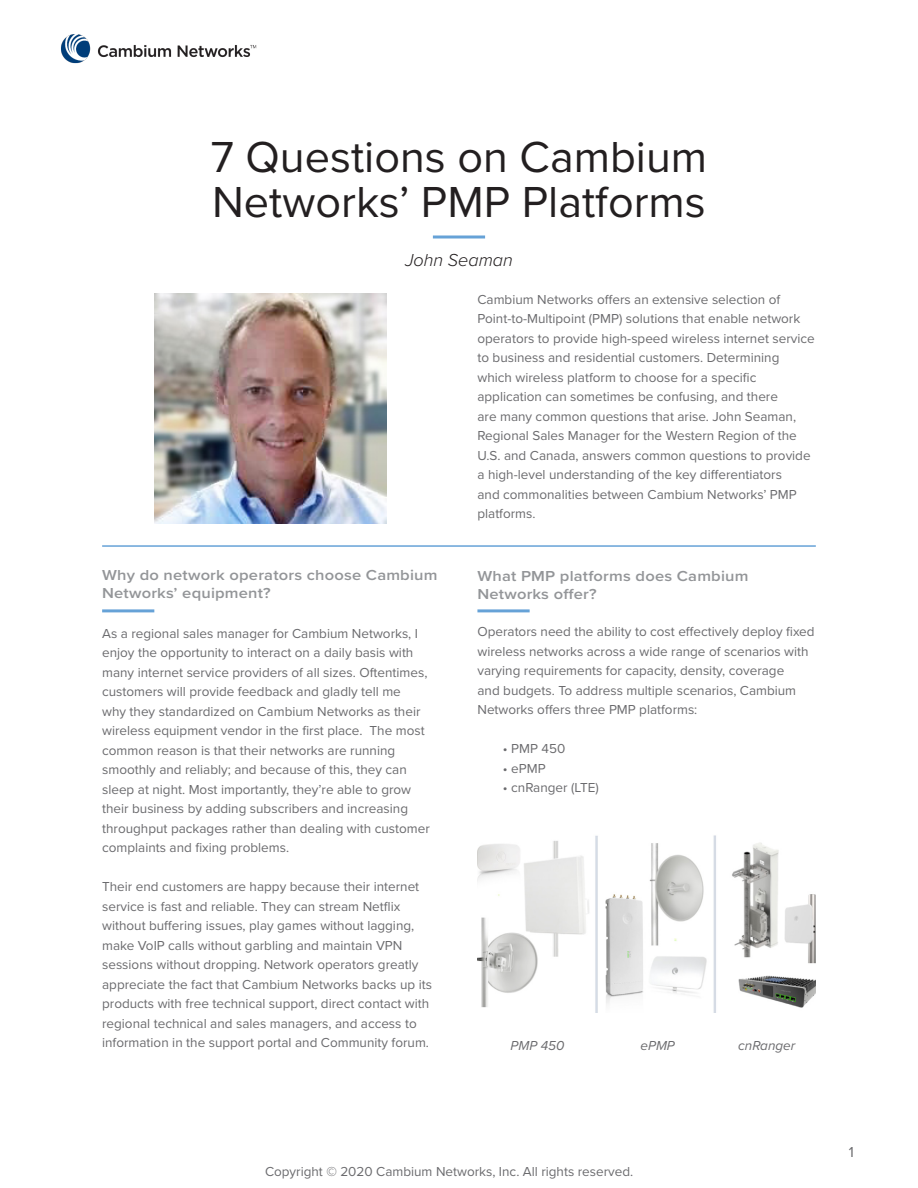
<style>
.page{position:relative;width:918px;height:1188px;background:#fff}
.page>*{position:absolute;margin:0;border:0;box-sizing:border-box;transform-origin:0 0}
.t1{font:45px/45px "Proxima Nova";color:#231f20}
.t2{font:italic 300 18px "Proxima Nova";color:#231f20}
.t3{font:600 15px/18px "Proxima Nova";letter-spacing:.01em;color:#939598;scale:1.1 1}
.t4{font:15px "Proxima Nova";color:#6b6b6e}
.t5{font:13.5px/19.5px "Proxima Nova";color:#6b6b6e}
.t6{font:italic 13.5px "Proxima Nova";color:#6b6b6e}
</style>
<div class="page">
<img style="left:61px;top:34px;width:196px;height:30px">
<hr style="left:433px;top:236px;width:52px;height:2px;background:#66a2d7">
<img style="left:154px;top:293px;width:233px;height:230px">
<hr style="left:102px;top:545px;width:714px;height:2px;background:#66a2d7">
<hr style="left:102px;top:609px;width:52px;height:3px;background:#66a2d7">
<hr style="left:477px;top:609px;width:53px;height:3px;background:#66a2d7">
<img style="left:477px;top:835px;width:339px;height:177px">
<h1 class="t1" style="left:211px;top:133px;width:498px">7 Questions on Cambium<br>Networks’ PMP Platforms</h1>
<h2 class="t2" style="left:405px;top:246px;width:109px">John Seaman</h2>
<p class="t3" style="left:102px;top:565px;width:306px">Why do network operators choose Cambium<br>Networks’ equipment?</p>
<p class="t5" style="left:102px;top:623px;width:329px">As a regional sales manager for Cambium Networks, I enjoy the opportunity to interact on a daily basis with many internet service providers of all sizes. Oftentimes, customers will provide feedback and gladly tell me<br>why they standardized on Cambium Networks as their wireless equipment vendor in the first place. The most common reason is that their networks are running smoothly and reliably; and because of this, they can sleep at night. Most importantly, they’re able to grow their business by adding subscribers and increasing throughput packages rather than dealing with customer complaints and fixing problems.</p>
<p class="t5" style="left:102px;top:876px;width:331px">Their end customers are happy because their internet service is fast and reliable. They can stream Netflix without buffering issues, play games without lagging, make VoIP calls without garbling and maintain VPN sessions without dropping. Network operators greatly appreciate the fact that Cambium Networks backs up its products with free technical support, direct contact with regional technical and sales managers, and access to information in the support portal and Community forum.</p>
<p class="t5" style="left:477px;top:289px;width:339px">Cambium Networks offers an extensive selection of Point-to-Multipoint (PMP) solutions that enable network operators to provide high-speed wireless internet service to business and residential customers. Determining which wireless platform to choose for a specific application can sometimes be confusing, and there<br>are many common questions that arise. John Seaman, Regional Sales Manager for the Western Region of the U.S. and Canada, answers common questions to provide a high-level understanding of the key differentiators<br>and commonalities between Cambium Networks’ PMP platforms.</p>
<p class="t3" style="left:477px;top:566px;width:248px">What PMP platforms does Cambium<br>Networks offer?</p>
<p class="t5" style="left:477px;top:621px;width:339px">Operators need the ability to cost effectively deploy fixed wireless networks across a wide range of scenarios with varying requirements for capacity, density, coverage<br>and budgets. To address multiple scenarios, Cambium Networks offers three PMP platforms:</p>
<p class="t5" style="left:503px;top:738px;width:64px">• PMP 450</p>
<p class="t5" style="left:503px;top:758px;width:44px">• ePMP</p>
<p class="t5" style="left:503px;top:777px;width:97px">• cnRanger (LTE)</p>
<p class="t6" style="left:511px;top:1035px;width:56px">PMP 450</p>
<p class="t6" style="left:640px;top:1035px;width:36px">ePMP</p>
<p class="t6" style="left:738px;top:1035px;width:59px">cnRanger</p>
<p class="t5" style="left:265px;top:1161px;width:370px">Copyright © 2020 Cambium Networks, Inc. All rights reserved.</p>
<p class="t4" style="left:849px;top:1140px;width:7px">1</p>
</div>
